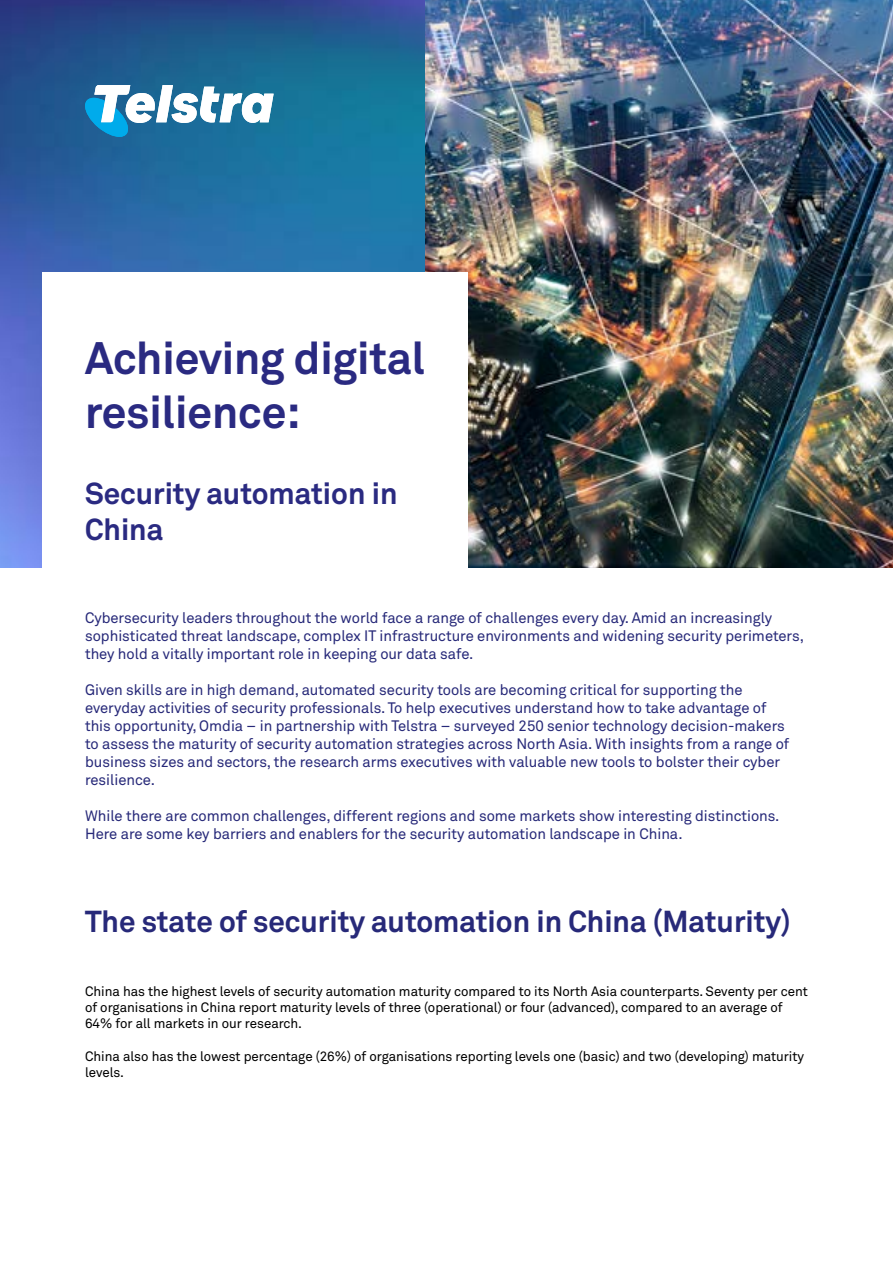
<style>
.page{position:relative;width:893px;height:1263px;background:#fff}
.page>*{position:absolute;margin:0;border:0;box-sizing:border-box;transform-origin:0 0}
.t1{font:700 45px/54px "Telstra Akkurat";color:#2a2a81}
.t2{font:700 30px "Telstra Akkurat";color:#272979}
.t3{font:700 30px/36px "Telstra Akkurat";color:#2a2a81}
.t4{font:15px/18px "Telstra Akkurat";color:#272979}
.t5{font:13.5px/16.2px "Telstra Akkurat";color:#000}
</style>
<div class="page">
<img style="left:0;top:0;width:425px;height:568px">
<img style="left:425px;top:0;width:468px;height:568px">
<svg style="left:85px;top:85px;width:189px;height:52px"></svg>
<div style="left:43px;top:272px;width:425px;height:338px;background:#fff"></div>
<h1 class="t1" style="left:85px;top:331px;width:341px">Achieving digital resilience:</h1>
<h2 class="t3" style="left:85px;top:475px;width:314px">Security automation in<br>China</h2>
<p class="t4" style="left:85px;top:609px;width:720px">Cybersecurity leaders throughout the world face a range of challenges every day. Amid an increasingly sophisticated threat landscape, complex IT infrastructure environments and widening security perimeters, they hold a vitally important role in keeping our data safe.</p>
<p class="t4" style="left:85px;top:681px;width:706px">Given skills are in high demand, automated security tools are becoming critical for supporting the everyday activities of security professionals. To help executives understand how to take advantage of this opportunity, Omdia – in partnership with Telstra – surveyed 250 senior technology decision-makers to assess the maturity of security automation strategies across North Asia. With insights from a range of business sizes and sectors, the research arms executives with valuable new tools to bolster their cyber resilience.</p>
<p class="t4" style="left:85px;top:807px;width:696px">While there are common challenges, different regions and some markets show interesting distinctions.<br>Here are some key barriers and enablers for the security automation landscape in China.</p>
<h2 class="t2" style="left:85px;top:903px;width:707px">The state of security automation in China (Maturity)</h2>
<p class="t5" style="left:85px;top:983px;width:724px">China has the highest levels of security automation maturity compared to its North Asia counterparts. Seventy per cent of organisations in China report maturity levels of three (operational) or four (advanced), compared to an average of<br>64% for all markets in our research.</p>
<p class="t5" style="left:85px;top:1048px;width:721px">China also has the lowest percentage (26%) of organisations reporting levels one (basic) and two (developing) maturity levels.</p>
</div>
